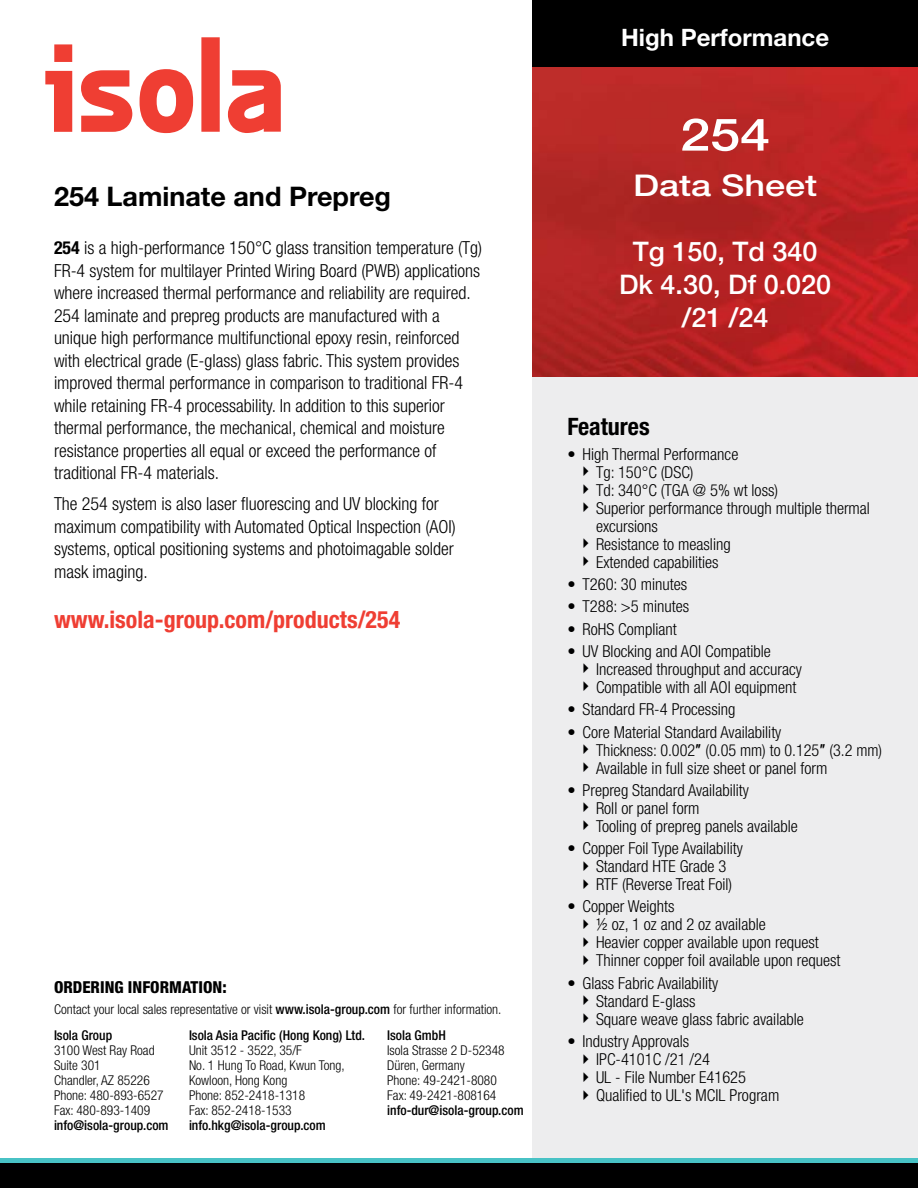
<style>
.page{position:relative;width:918px;height:1188px;background:#fff}
.page>*{position:absolute;margin:0;border:0;box-sizing:border-box;transform-origin:0 0}
.t1{font:500 45px "Helvetica Neue";color:#fff;scale:1.2 1}
.t2{font:500 30px "Helvetica Neue";color:#fff;scale:1.2 1}
.t3{font:500 27px/33px "Helvetica Neue";color:#fff;text-align:center}
.t4{font:700 27px "Helvetica Neue";color:#000}
.t5{font:700 condensed 24px "Helvetica Neue";color:#ef3e33}
.t6{font:700 24px "Helvetica Neue";color:#fff}
.t7{font:700 condensed 24px "Helvetica Neue";color:#000}
.t8{font:300 condensed 18px/22.5px "Helvetica Neue";color:#000}
.t9{font:300 condensed 16.5px/18px "Helvetica Neue";color:#000}
.t10{font:800 condensed 16.5px "Helvetica Neue";color:#000}
.t11{font:300 condensed 13.5px/15px "Helvetica Neue";color:#000}
.t12{font:500 condensed 13.5px "Helvetica Neue";color:#000}
.s1{font-weight:700}
.s2{font-weight:500}
.s3{font-family:"Arial";font-weight:400;font-stretch:normal}
</style>
<div class="page">
<div style="left:532px;top:0;width:386px;height:69px;background:#000"></div>
<img style="left:532px;top:68px;width:386px;height:309px">
<div style="left:532px;top:377px;width:386px;height:811px;background:#ededee"></div>
<svg style="left:45px;top:37px;width:236px;height:96px"></svg>
<div style="left:0;top:1163px;width:918px;height:25px;background:#000"></div>
<div style="left:0;top:1158px;width:918px;height:5px;background:#48c2c5"></div>
<h3 class="t4" style="left:54px;top:179px;width:339px">254 Laminate and Prepreg</h3>
<p class="t8" style="left:54px;top:236px;width:430px"><span class="s1">254</span> is a high-performance 150°C glass transition temperature (Tg)<br>FR-4 system for multilayer Printed Wiring Board (PWB) applications where increased thermal performance and reliability are required.<br>254 laminate and prepreg products are manufactured with a unique high performance multifunctional epoxy resin, reinforced with electrical grade (E-glass) glass fabric. This system provides improved thermal performance in comparison to traditional FR-4 while retaining FR-4 processability. In addition to this superior thermal performance, the mechanical, chemical and moisture resistance properties all equal or exceed the performance of traditional FR-4 materials.</p>
<p class="t8" style="left:54px;top:492px;width:403px">The 254 system is also laser fluorescing and UV blocking for maximum compatibility with Automated Optical Inspection (AOI) systems, optical positioning systems and photoimagable solder mask imaging.</p>
<h3 class="t5" style="left:54px;top:605px;width:348px">www.isola-group.com/products/254</h3>
<p class="t10" style="left:54px;top:977px;width:174px">ORDERING INFORMATION:</p>
<p class="t11" style="left:54px;top:997px;width:449px;line-height:25.7px">Contact your local sales representative or visit <span class="s2">www.isola-group.com</span> for further information.<br><span class="s2">Isola Group</span></p>
<p class="t11" style="left:54px;top:1043px;width:111px">3100 West Ray Road<br>Suite 301<br>Chandler, AZ 85226<br>Phone: 480-893-6527<br>Fax: 480-893-1409</p>
<p class="t12" style="left:54px;top:1117px;width:116px">info@isola-group.com</p>
<p class="t12" style="left:387px;top:1027px;width:60px">Isola GmbH</p>
<p class="t11" style="left:387px;top:1043px;width:119px">Isola Strasse 2 D-52348<br>Düren, Germany<br>Phone: 49-2421-8080<br>Fax: 49-2421-808164</p>
<p class="t12" style="left:387px;top:1102px;width:138px">info-dur@isola-group.com</p>
<p class="t12" style="left:189px;top:1027px;width:178px">Isola Asia Pacific (Hong Kong) Ltd.</p>
<p class="t11" style="left:189px;top:1043px;width:157px">Unit 3512 - 3522, 35/F<br>No. 1 Hung To Road, Kwun Tong,<br>Kowloon, Hong Kong<br>Phone: 852-2418-1318<br>Fax: 852-2418-1533</p>
<p class="t12" style="left:189px;top:1117px;width:138px">info.hkg@isola-group.com</p>
<h3 class="t6" style="left:621px;top:23px;width:209px">High Performance</h3>
<h1 class="t1" style="left:680px;top:108px;width:77px">254</h1>
<h2 class="t2" style="left:633px;top:167px;width:155px">Data Sheet</h2>
<h3 class="t3" style="left:619px;top:235px;width:214px">Tg 150, Td 340<br>Dk 4.30, Df 0.020 /21 /24</h3>
<h3 class="t7" style="left:568px;top:412px;width:84px">Features</h3>
<p class="t9" style="left:596px;top:445px;width:275px;text-indent:-29px">• High Thermal Performance<br>Tg: 150°C (DSC)<br>Td: 340°C (TGA @ 5% wt loss)<br>Superior performance through multiple thermal excursions<br>Resistance to measling<br>Extended capabilities</p>
<p class="t9" style="left:568px;top:575px;width:121px">• T260: 30 minutes</p>
<p class="t9" style="left:568px;top:597px;width:123px">• T288: &gt;5 minutes</p>
<p class="t9" style="left:568px;top:620px;width:111px">• RoHS Compliant</p>
<p class="t9" style="left:596px;top:642px;width:207px;text-indent:-28px">• UV Blocking and AOI Compatible<br>Increased throughput and accuracy<br>Compatible with all AOI equipment</p>
<p class="t9" style="left:568px;top:700px;width:169px">• Standard FR-4 Processing</p>
<p class="t9" style="left:596px;top:723px;width:288px;text-indent:-28px">• Core Material Standard Availability<br>Thickness: 0.002<span class="s3">″</span> (0.05 mm) to 0.125<span class="s3">″</span> (3.2 mm)<br>Available in full size sheet or panel form</p>
<p class="t9" style="left:596px;top:781px;width:203px;text-indent:-28px">• Prepreg Standard Availability<br>Roll or panel form<br>Tooling of prepreg panels available</p>
<p class="t9" style="left:596px;top:839px;width:148px;text-indent:-28px">• Copper Foil Type Availability<br>Standard HTE Grade 3<br>RTF (Reverse Treat Foil)</p>
<p class="t9" style="left:596px;top:898px;width:246px;text-indent:-28px">• Copper Weights<br>½ oz, 1 oz and 2 oz available<br>Heavier copper available upon request<br>Thinner copper foil available upon request</p>
<p class="t9" style="left:596px;top:974px;width:209px;text-indent:-28px">• Glass Fabric Availability<br>Standard E-glass<br>Square weave glass fabric available</p>
<p class="t9" style="left:596px;top:1032px;width:185px;text-indent:-28px">• Industry Approvals<br>IPC-4101C /21 /24<br>UL - File Number E41625<br>Qualified to UL's MCIL Program</p>
</div>
